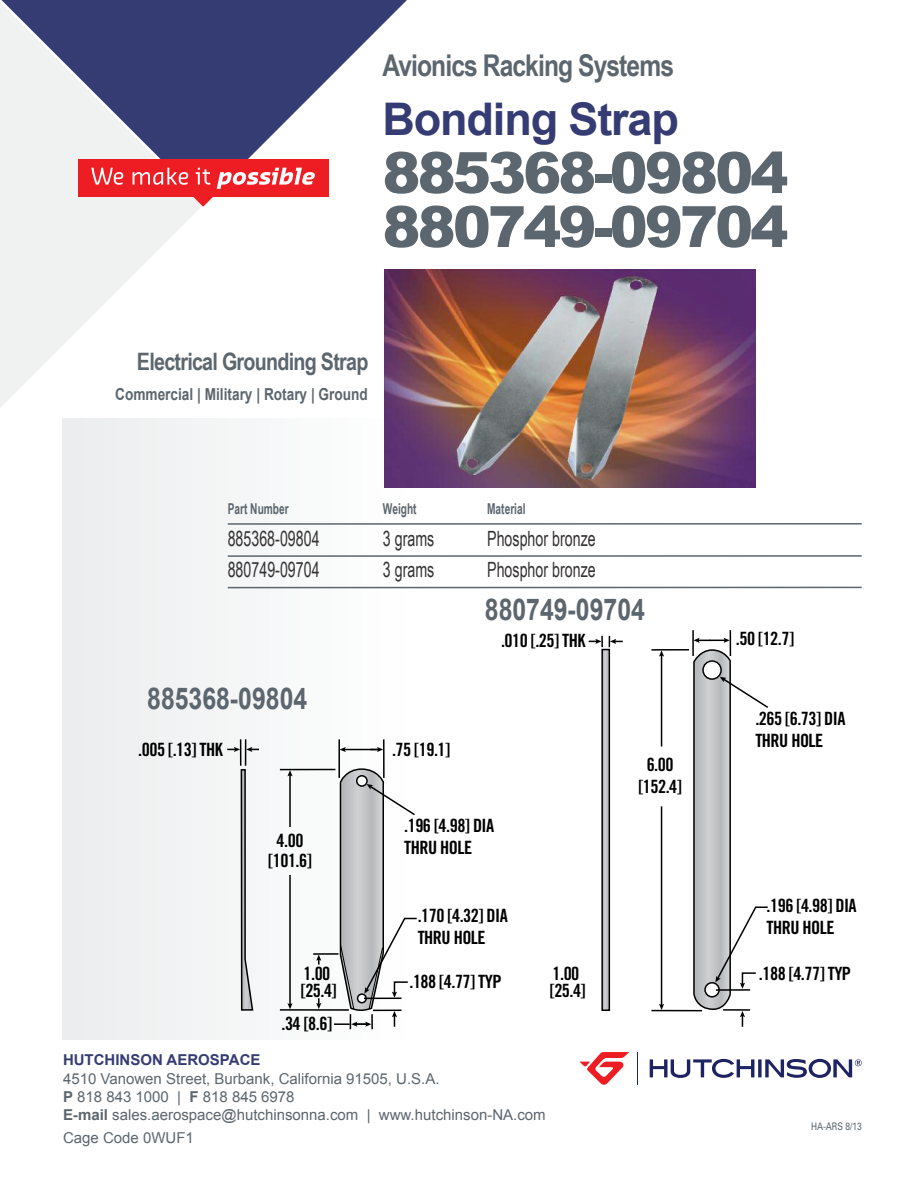
<style>
.page{position:relative;width:918px;height:1188px;background:#fff}
.page>*{position:absolute;margin:0;border:0;box-sizing:border-box;transform-origin:0 0}
.t1{font:900 57px/54px "Arial";letter-spacing:-.05em;color:#5c666e}
.t2{font:700 45px "Arial";letter-spacing:-.025em;color:#353c74}
.t3{font:700 30px "Arial";color:#5c666e;scale:.83 1}
.t4{font:700 30px "Arial Narrow";letter-spacing:-.03em;color:#5c666e}
.t5{font:700 24px "Arial Narrow";letter-spacing:-.03em;color:#5c666e}
.t6{font:21px "Arial Narrow";color:#343132;scale:.83 1}
.t7{font:18.3px/21.9px "Trade Gothic Bold Cond Twenty";letter-spacing:-.03em;color:#000}
.t8{font:700 16.5px "Arial";color:#5c666e;scale:.83 1}
.t9{font:15px/18px "Arial";color:#5c666e}
.t10{font:700 15px "Arial Narrow";color:#5c666e;scale:.83 1}
.t11{font:700 15px "Arial";color:#353c74}
.t12{font:10.5px "Univers";color:#5c666e;scale:.8 1}
.s1{font-weight:700}
</style>
<div class="page">
<div style="left:63px;top:418px;width:342px;height:621px;background:#f3f5f5"></div>
<img style="left:384px;top:269px;width:372px;height:218px">
<svg style="left:650px;top:1059px;width:104px;height:19px"></svg>
<svg style="left:758px;top:1059px;width:4px;height:18px"></svg>
<svg style="left:765px;top:1059px;width:97px;height:19px"></svg>
<hr style="left:637px;top:1052px;width:1px;height:33px;background:#1e2362">
<svg style="left:580px;top:1052px;width:49px;height:33px"></svg>
<svg style="left:1px;top:0;width:406px;height:197px;fill:#353c74"></svg>
<svg style="left:0;top:3px;width:203px;height:404px;fill:#f0f2f2"></svg>
<div style="left:78px;top:160px;width:250px;height:37px;background:#ee1d23"></div>
<svg style="left:91px;top:168px;width:224px;height:38px"></svg>
<hr style="left:228px;top:523px;width:634px;height:2px;background:#5c666e">
<hr style="left:228px;top:555px;width:634px;height:2px;background:#5c666e">
<hr style="left:228px;top:587px;width:634px;height:1px;background:#5c666e">
<div style="left:602px;top:650px;width:7px;height:360px;background:#c5c7c9"></div>
<div style="left:601px;top:649px;width:9px;height:362px;border:2px solid #000"></div>
<svg style="left:340px;top:747px;width:6px;height:5px"></svg>
<hr style="left:344px;top:749px;width:35px;height:1px;background:#000">
<hr style="left:338px;top:739px;width:2px;height:39px;background:#000">
<svg style="left:370px;top:747px;width:13px;height:5px"></svg>
<hr style="left:383px;top:739px;width:2px;height:39px;background:#000">
<svg style="left:287px;top:770px;width:6px;height:6px"></svg>
<hr style="left:289px;top:774px;width:2px;height:53px;background:#000">
<hr style="left:280px;top:769px;width:55px;height:1px;background:#000">
<svg style="left:287px;top:1003px;width:6px;height:6px"></svg>
<hr style="left:289px;top:875px;width:2px;height:130px;background:#000">
<hr style="left:280px;top:1009px;width:69px;height:2px;background:#000">
<svg style="left:227px;top:739px;width:32px;height:272px"></svg>
<svg style="left:659px;top:651px;width:5px;height:6px"></svg>
<hr style="left:661px;top:654px;width:1px;height:92px;background:#000">
<hr style="left:651px;top:649px;width:38px;height:2px;background:#000">
<svg style="left:659px;top:1004px;width:5px;height:6px"></svg>
<hr style="left:661px;top:806px;width:1px;height:200px;background:#000">
<hr style="left:651px;top:1010px;width:51px;height:1px;background:#000">
<svg style="left:589px;top:636px;width:14px;height:11px"></svg>
<svg style="left:609px;top:636px;width:14px;height:11px"></svg>
<svg style="left:334px;top:768px;width:83px;height:261px"></svg>
<svg style="left:316px;top:998px;width:5px;height:11px"></svg>
<svg style="left:316px;top:955px;width:5px;height:10px"></svg>
<hr style="left:313px;top:953px;width:25px;height:2px;background:#000">
<svg style="left:692px;top:630px;width:76px;height:397px"></svg>
<h3 class="t4" style="left:382px;top:48px;width:293px">Avionics Racking Systems</h3>
<h2 class="t2" style="left:382px;top:95px;width:298px">Bonding Strap</h2>
<h1 class="t1" style="left:383px;top:143px;width:407px">885368-09804<br>880749-09704</h1>
<h3 class="t5" style="left:137px;top:348px;width:233px">Electrical Grounding Strap</h3>
<p class="t8" style="left:115px;top:385px;width:306px">Commercial | Military | Rotary | Ground</p>
<p class="t10" style="left:228px;top:500px;width:75px">Part Number</p>
<p class="t10" style="left:383px;top:500px;width:42px">Weight</p>
<p class="t10" style="left:487px;top:500px;width:48px">Material</p>
<p class="t6" style="left:228px;top:526px;width:112px">885368-09804</p>
<p class="t6" style="left:383px;top:526px;width:64px">3 grams</p>
<p class="t6" style="left:487px;top:526px;width:132px">Phosphor bronze</p>
<p class="t6" style="left:228px;top:558px;width:112px">880749-09704</p>
<p class="t6" style="left:383px;top:558px;width:64px">3 grams</p>
<p class="t6" style="left:487px;top:558px;width:132px">Phosphor bronze</p>
<h3 class="t3" style="left:485px;top:593px;width:194px">880749-09704</h3>
<h3 class="t3" style="left:147px;top:681px;width:194px">885368-09804</h3>
<p class="t7" style="left:138px;top:738px;width:86px">.005 [.13] THK</p>
<p class="t7" style="left:392px;top:738px;width:60px">.75 [19.1]</p>
<p class="t7" style="left:501px;top:630px;width:86px">.010 [.25] THK</p>
<p class="t7" style="left:736px;top:628px;width:60px">.50 [12.7]</p>
<p class="t7" style="left:638px;top:754px;width:45px;text-align:center">6.00 [152.4]</p>
<p class="t7" style="left:755px;top:707px;width:92px">.265 [6.73] DIA<br>THRU HOLE</p>
<p class="t7" style="left:268px;top:831px;width:45px;line-height:19.5px;text-align:center">4.00 [101.6]</p>
<p class="t7" style="left:404px;top:814px;width:92px">.196 [4.98] DIA<br>THRU HOLE</p>
<p class="t7" style="left:418px;top:904px;width:92px">.170 [4.32] DIA<br>THRU HOLE</p>
<p class="t7" style="left:767px;top:894px;width:92px">.196 [4.98] DIA<br>THRU HOLE</p>
<p class="t7" style="left:301px;top:965px;width:37px;line-height:16.5px">1.00 [25.4]</p>
<p class="t7" style="left:550px;top:965px;width:37px;line-height:16.5px">1.00 [25.4]</p>
<p class="t7" style="left:759px;top:962px;width:94px">.188 [4.77] TYP</p>
<p class="t7" style="left:409px;top:971px;width:94px">.188 [4.77] TYP</p>
<p class="t7" style="left:281px;top:1012px;width:52px">.34 [8.6]</p>
<p class="t11" style="left:63px;top:1051px;width:199px">HUTCHINSON AEROSPACE</p>
<p class="t9" style="left:63px;top:1070px;width:484px">4510 Vanowen Street, Burbank, California 91505, U.S.A.<br><span class="s1">P</span> 818 843 1000 | <span class="s1">F</span> 818 845 6978<br><span class="s1">E-mail</span> sales.aerospace@hutchinsonna.com | www.hutchinson-NA.com</p>
<p class="t9" style="left:63px;top:1129px;width:132px">Cage Code 0WUF1</p>
<p class="t12" style="left:811px;top:1120px;width:65px">HA-ARS 8/13</p>
</div>
